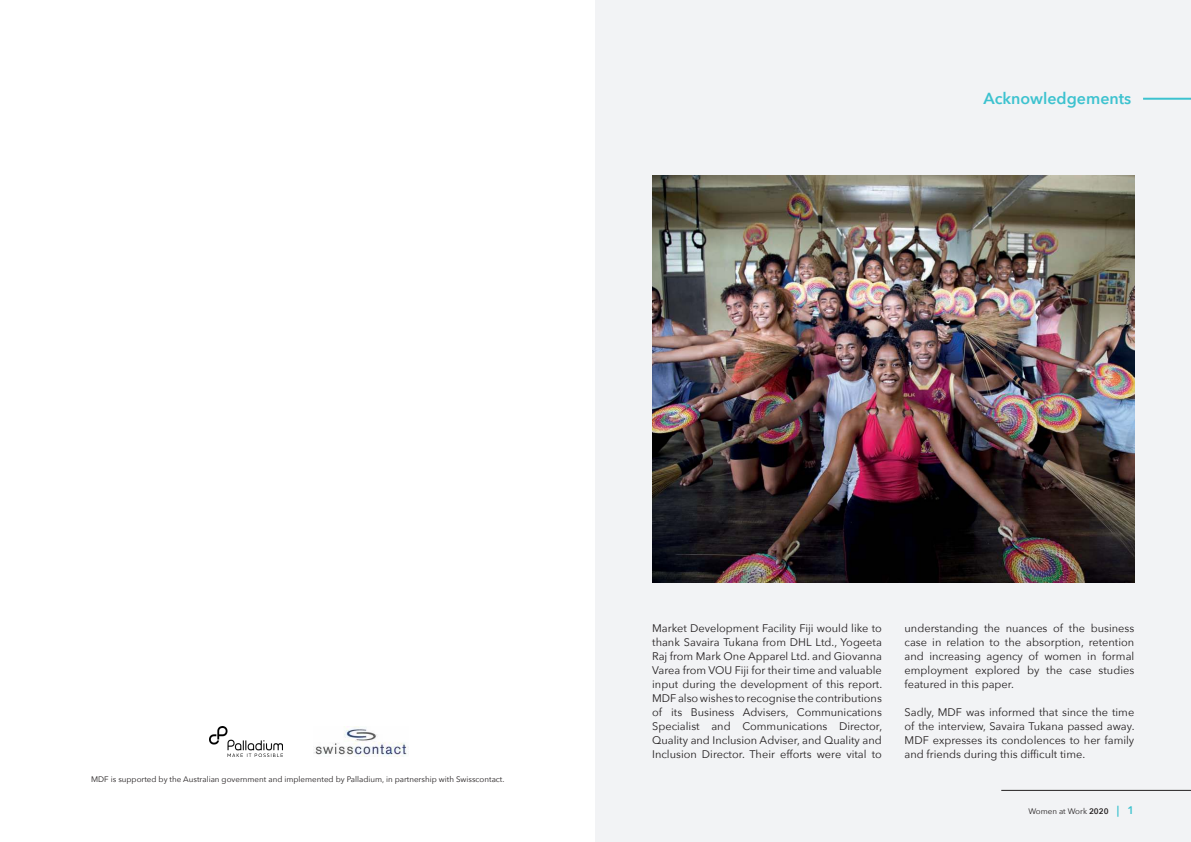
<style>
.page{position:relative;width:1191px;height:842px;background:#fff}
.page>*{position:absolute;margin:0;border:0;box-sizing:border-box;transform-origin:0 0}
.t1{font:600 16px "Avenir Next";color:#3dc2cf}
.t2{font:11px/14px "Avenir Next";color:#231f20;text-align:justify}
.t3{font:8px "Avenir Next";color:#231f20}
.s1{font-weight:600}
.s2{font-weight:600;font-size:11px;color:#3dc2cf}
</style>
<div class="page">
<div style="left:595px;top:0;width:596px;height:842px;background:#f2f3f5"></div>
<hr style="left:1001px;top:790px;width:190px;height:1px;background:#231f20">
<img style="left:652px;top:175px;width:482px;height:408px">
<hr style="left:1143px;top:98px;width:48px;height:2px;background:#3dc2cf">
<img style="left:209px;top:727px;width:73px;height:29px">
<img style="left:314px;top:727px;width:93px;height:29px">
<h1 class="t1" style="left:983px;top:92px;width:149px">Acknowledgements</h1>
<p class="t3" style="left:91px;top:776px;width:415px">MDF is supported by the Australian government and implemented by Palladium, in partnership with Swisscontact.</p>
<p class="t2" style="left:652px;top:622px;width:231px">Market Development Facility Fiji would like to thank Savaira Tukana from DHL Ltd., Yogeeta Raj from Mark One Apparel Ltd. and Giovanna Varea from VOU Fiji for their time and valuable input during the development of this report.<br>MDF also wishes to recognise the contributions of its Business Advisers, Communications Specialist and Communications Director, Quality and Inclusion Adviser, and Quality and Inclusion Director. Their efforts were vital to</p>
<p class="t2" style="left:904px;top:622px;width:231px">understanding the nuances of the business case in relation to the absorption, retention and increasing agency of women in formal employment explored by the case studies featured in this paper.</p>
<p class="t2" style="left:904px;top:706px;width:231px">Sadly, MDF was informed that since the time of the interview, Savaira Tukana passed away.<br>MDF expresses its condolences to her family and friends during this difficult time.</p>
<p class="t3" style="left:1028px;top:808px;width:107px">Women at Work <span class="s1">2020</span> <span class="s2">| 1</span></p>
</div>
